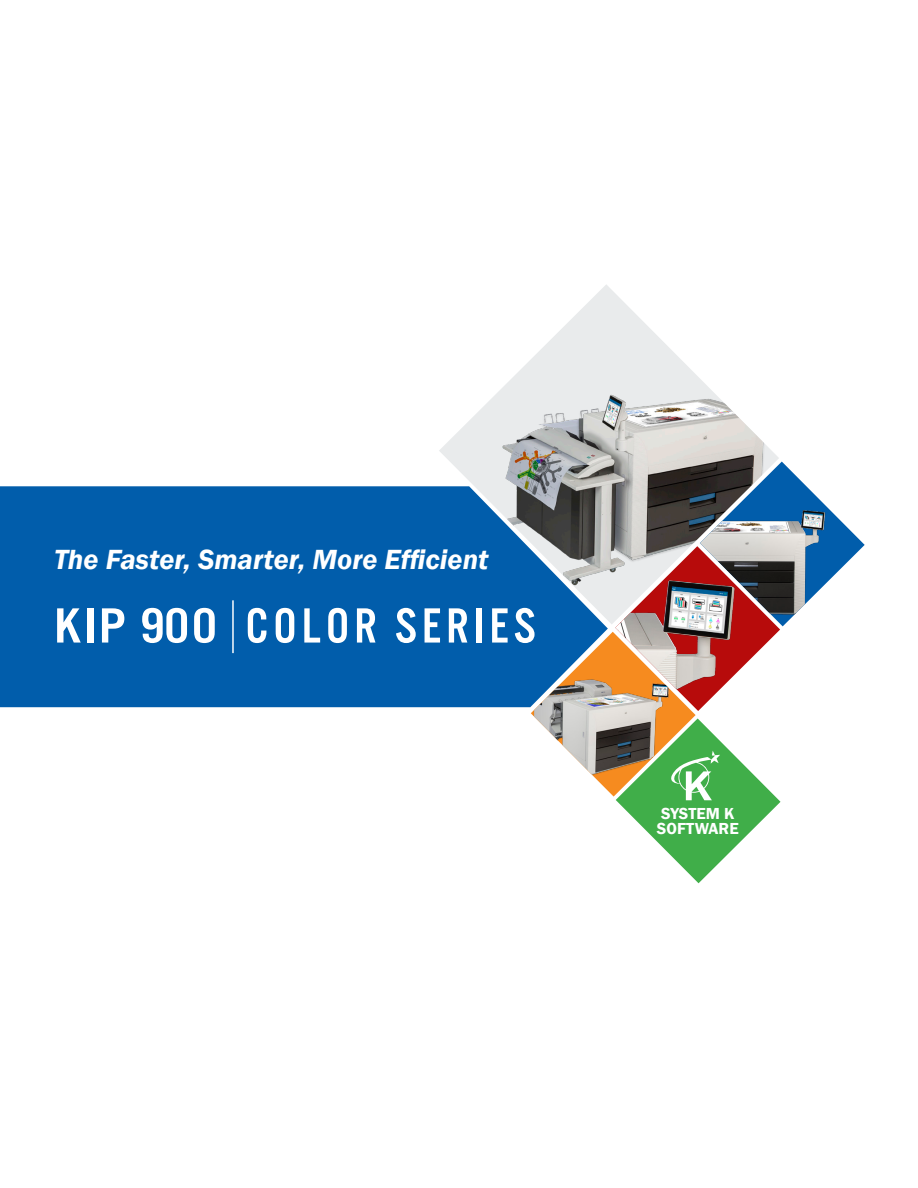
<style>
.page{position:relative;width:918px;height:1188px;background:#fff}
.page>*{position:absolute;margin:0;border:0;box-sizing:border-box;transform-origin:0 0}
.t1{font:51.3px "U.S.101";letter-spacing:.1em;color:#fff;scale:1.2 1}
.t2{font:italic 600 28.5px "Franklin Gothic";color:#fff}
.t3{font:600 16.5px/15.1px "Franklin Gothic";color:#fff}
</style>
<div class="page">
<div style="left:0;top:486px;width:531px;height:221px;background:#015dab"></div>
<svg style="left:531px;top:462px;width:334px;height:421px"></svg>
<svg style="left:578px;top:285px;width:56px;height:28px;fill:#e9ebec"></svg>
<img style="left:439px;top:313px;width:340px;height:311px">
<hr style="left:232px;top:600px;width:2px;height:53px;background:#fff">
<p class="t2" style="left:54px;top:541px;width:436px">The Faster, Smarter, More Efficient</p>
<p class="t1" style="left:54px;top:598px;width:403px">KIP 900 COLOR SERIES</p>
<p class="t3" style="left:657px;top:806px;width:83px">SYSTEM K<br>SOFTWARE</p>
</div>
